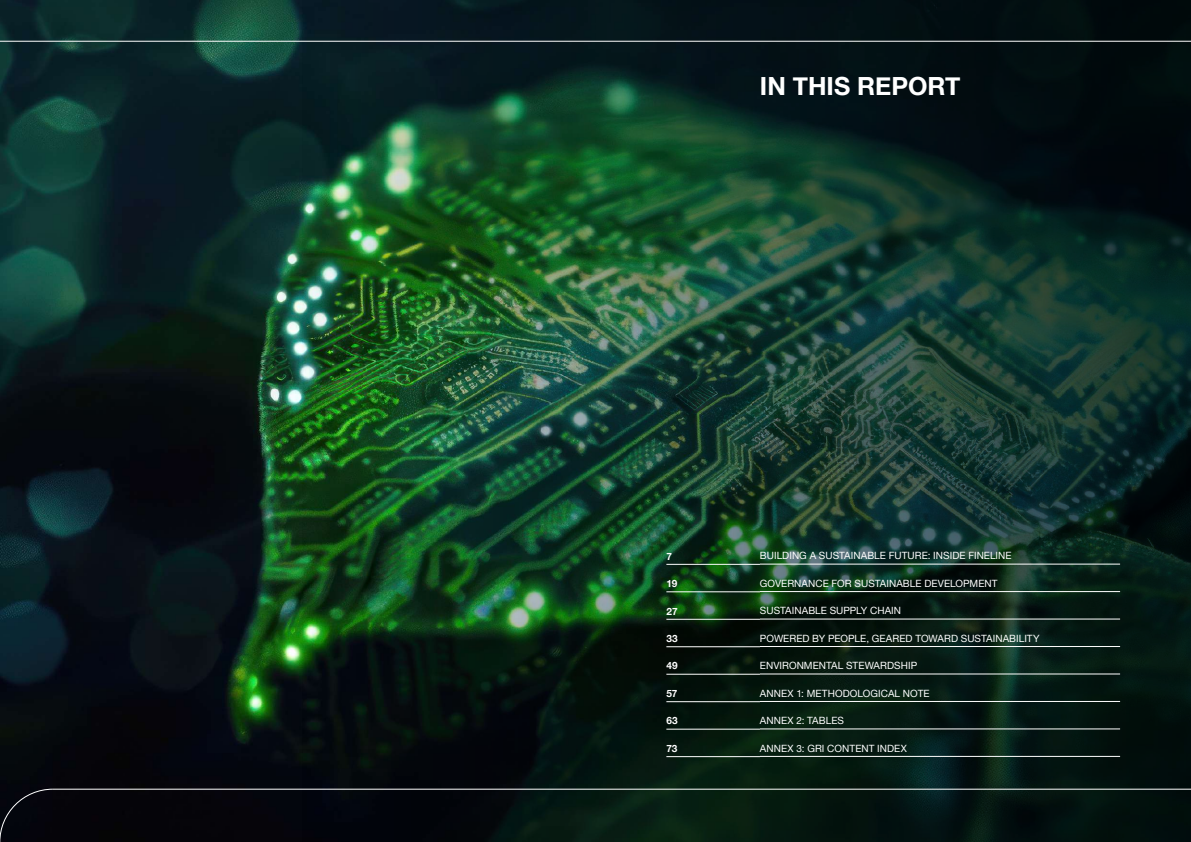
<style>
.page{position:relative;width:1191px;height:842px;background:#fff}
.page>*{position:absolute;margin:0;border:0;box-sizing:border-box;transform-origin:0 0}
.t1{font:700 25px "Helvetica Neue";color:#fff}
.t2{font:10px "Helvetica Neue";letter-spacing:.005em;color:#fff}
.t3{font:700 10px "Helvetica Neue";letter-spacing:.01em;color:#fff}
</style>
<div class="page">
<img style="left:0;top:0;width:298px;height:842px">
<img style="left:298px;top:0;width:893px;height:842px">
<hr style="left:760px;top:564px;width:360px;height:1px;background:#fff">
<hr style="left:760px;top:591px;width:360px;height:1px;background:#fff">
<hr style="left:760px;top:619px;width:360px;height:1px;background:#fff">
<hr style="left:760px;top:646px;width:360px;height:1px;background:#fff">
<hr style="left:760px;top:674px;width:360px;height:1px;background:#fff">
<hr style="left:760px;top:701px;width:360px;height:1px;background:#fff">
<hr style="left:760px;top:729px;width:360px;height:1px;background:#fff">
<hr style="left:760px;top:756px;width:360px;height:1px;background:#fff">
<hr style="left:666px;top:564px;width:94px;height:1px;background:#fff">
<hr style="left:666px;top:592px;width:94px;height:1px;background:#fff">
<hr style="left:666px;top:619px;width:94px;height:1px;background:#fff">
<hr style="left:666px;top:647px;width:94px;height:1px;background:#fff">
<hr style="left:666px;top:674px;width:94px;height:1px;background:#fff">
<hr style="left:666px;top:701px;width:94px;height:1px;background:#fff">
<hr style="left:666px;top:729px;width:94px;height:1px;background:#fff">
<hr style="left:666px;top:756px;width:94px;height:1px;background:#fff">
<div style="left:0;top:789px;width:53px;height:53px;background:#05050c"></div>
<hr style="left:53px;top:789px;width:1138px;height:1px;background:#fff">
<hr style="left:0;top:41px;width:1191px;height:1px;background:#fff">
<h1 class="t1" style="left:760px;top:67px;width:202px">IN THIS REPORT</h1>
<p class="t3" style="left:666px;top:548px;width:7px">7</p>
<p class="t3" style="left:666px;top:576px;width:12px">19</p>
<p class="t3" style="left:666px;top:603px;width:13px">27</p>
<p class="t3" style="left:666px;top:631px;width:13px">33</p>
<p class="t3" style="left:666px;top:658px;width:13px">49</p>
<p class="t3" style="left:666px;top:685px;width:13px">57</p>
<p class="t3" style="left:666px;top:713px;width:13px">63</p>
<p class="t3" style="left:666px;top:740px;width:13px">73</p>
<p class="t2" style="left:760px;top:549px;width:253px">BUILDING A SUSTAINABLE FUTURE: INSIDE FINELINE</p>
<p class="t2" style="left:760px;top:576px;width:239px">GOVERNANCE FOR SUSTAINABLE DEVELOPMENT</p>
<p class="t2" style="left:760px;top:603px;width:143px">SUSTAINABLE SUPPLY CHAIN</p>
<p class="t2" style="left:760px;top:631px;width:281px">POWERED BY PEOPLE, GEARED TOWARD SUSTAINABILITY</p>
<p class="t2" style="left:760px;top:658px;width:159px">ENVIRONMENTAL STEWARDSHIP</p>
<p class="t2" style="left:760px;top:686px;width:171px">ANNEX 1: METHODOLOGICAL NOTE</p>
<p class="t2" style="left:760px;top:713px;width:85px">ANNEX 2: TABLES</p>
<p class="t2" style="left:760px;top:741px;width:148px">ANNEX 3: GRI CONTENT INDEX</p>
</div>
